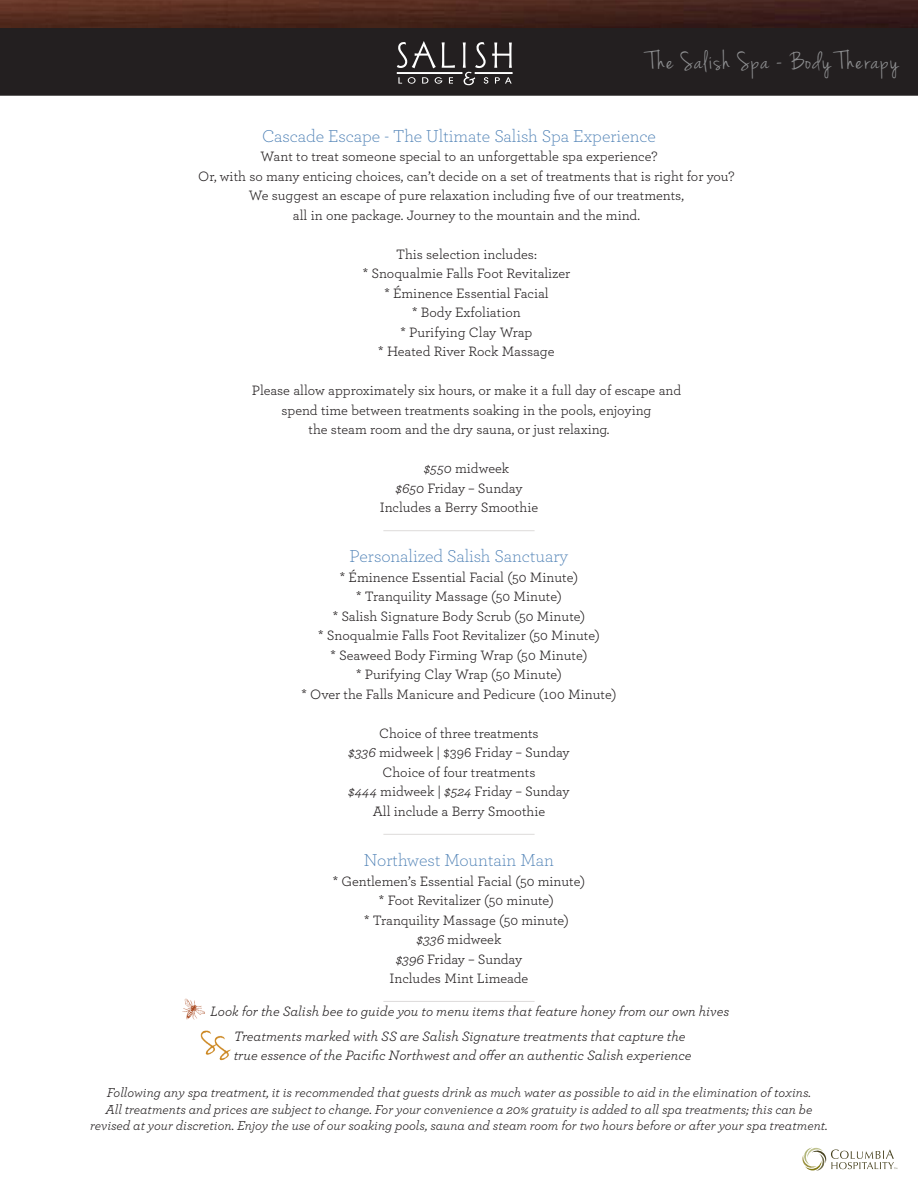
<style>
.page{position:relative;width:918px;height:1188px;background:#fff}
.page>*{position:absolute;margin:0;border:0;box-sizing:border-box;transform-origin:0 0}
.t1{font:27px "Jenna Sue";letter-spacing:.06em;color:#8f9092}
.h2_no_space_centered{font:300 18px "Archer";letter-spacing:-.005em;color:#497db3}
.p_no_space_centered{font:14.25px/19.5px "Archer";color:#231f20;text-align:center}
.p_no_space_centered-2{font:italic 14.25px "Archer";color:#231f20}
.p_space_after_center{font:14.25px "Archer";color:#231f20}
.p_no_space_centered-3{font:italic 13.5px "Archer";color:#231f20}
.s1{font-style:italic}
</style>
<div class="page">
<div style="left:1px;top:2px;width:916px;height:93px;background:#231f20"></div>
<div style="left:0;top:1px;width:918px;height:95px;border:2px solid #231f20"></div>
<img style="left:0;top:0;width:918px;height:27px">
<svg style="left:442px;top:42px;width:13px;height:26px"></svg>
<svg style="left:397px;top:41px;width:39px;height:27px"></svg>
<svg style="left:398px;top:77px;width:4px;height:7px"></svg>
<svg style="left:408px;top:77px;width:8px;height:7px"></svg>
<svg style="left:422px;top:77px;width:6px;height:7px"></svg>
<svg style="left:435px;top:77px;width:7px;height:7px"></svg>
<svg style="left:449px;top:77px;width:4px;height:7px"></svg>
<svg style="left:463px;top:42px;width:49px;height:43px"></svg>
<div style="left:397px;top:72px;width:65px;height:2px;border:1px solid #fff"></div>
<div style="left:475px;top:72px;width:37px;height:2px;border:1px solid #fff"></div>
<hr style="left:383px;top:530px;width:152px;height:1px;background:#dddbda">
<hr style="left:383px;top:834px;width:152px;height:1px;background:#dddbda">
<hr style="left:383px;top:1001px;width:152px;height:1px;background:#dddbda">
<img style="left:182px;top:998px;width:23px;height:21px">
<svg style="left:802px;top:1148px;width:95px;height:23px"></svg>
<img style="left:200px;top:1030px;width:31px;height:31px">
<h1 class="t1" style="left:649px;top:49px;width:251px">The Salish Spa - Body Therapy</h1>
<p class="h2_no_space_centered" style="left:262px;top:124px;width:395px">Cascade Escape - The Ultimate Salish Spa Experience</p>
<p class="p_no_space_centered" style="left:261px;top:146px;width:398px">Want to treat someone special to an unforgettable spa experience?</p>
<p class="p_no_space_centered" style="left:198px;top:166px;width:538px">Or, with so many enticing choices, can’t decide on a set of treatments that is right for you?</p>
<p class="p_no_space_centered" style="left:249px;top:185px;width:437px">We suggest an escape of pure relaxation including five of our treatments,</p>
<p class="p_no_space_centered" style="left:293px;top:205px;width:349px">all in one package. Journey to the mountain and the mind.</p>
<p class="p_no_space_centered" style="left:363px;top:244px;width:209px">This selection includes:<br>* Snoqualmie Falls Foot Revitalizer * Éminence Essential Facial<br>* Body Exfoliation<br>* Purifying Clay Wrap<br>* Heated River Rock Massage</p>
<p class="p_no_space_centered" style="left:252px;top:380px;width:431px">Please allow approximately six hours, or make it a full day of escape and spend time between treatments soaking in the pools, enjoying</p>
<p class="p_no_space_centered" style="left:309px;top:419px;width:302px">the steam room and the dry sauna, or just relaxing.</p>
<p class="p_no_space_centered" style="left:424px;top:458px;width:87px"><span class="s1">$550</span> midweek</p>
<p class="p_no_space_centered" style="left:395px;top:478px;width:129px"><span class="s1">$650</span> Friday – Sunday</p>
<p class="p_space_after_center" style="left:380px;top:498px;width:160px">Includes a Berry Smoothie</p>
<p class="h2_no_space_centered" style="left:350px;top:545px;width:220px">Personalized Salish Sanctuary</p>
<p class="p_no_space_centered" style="left:340px;top:567px;width:240px">* Éminence Essential Facial (50 Minute)</p>
<p class="p_no_space_centered" style="left:356px;top:586px;width:207px">* Tranquility Massage (50 Minute)</p>
<p class="p_no_space_centered" style="left:333px;top:606px;width:254px">* Salish Signature Body Scrub (50 Minute)</p>
<p class="p_no_space_centered" style="left:318px;top:625px;width:283px">* Snoqualmie Falls Foot Revitalizer (50 Minute)</p>
<p class="p_no_space_centered" style="left:331px;top:645px;width:258px">* Seaweed Body Firming Wrap (50 Minute)</p>
<p class="p_no_space_centered" style="left:356px;top:664px;width:207px">* Purifying Clay Wrap (50 Minute)</p>
<p class="p_no_space_centered" style="left:302px;top:684px;width:316px">* Over the Falls Manicure and Pedicure (100 Minute)</p>
<p class="p_no_space_centered" style="left:379px;top:723px;width:161px">Choice of three treatments</p>
<p class="p_no_space_centered" style="left:348px;top:742px;width:223px"><span class="s1">$336</span> midweek | $396 Friday – Sunday</p>
<p class="p_no_space_centered" style="left:383px;top:762px;width:154px">Choice of four treatments</p>
<p class="p_no_space_centered" style="left:348px;top:781px;width:223px"><span class="s1">$444</span> midweek <span class="s1">| $524</span> Friday – Sunday</p>
<p class="p_space_after_center" style="left:373px;top:801px;width:174px">All include a Berry Smoothie</p>
<p class="h2_no_space_centered" style="left:364px;top:848px;width:192px">Northwest Mountain Man</p>
<p class="p_no_space_centered" style="left:333px;top:870px;width:254px">* Gentlemen’s Essential Facial (50 minute)</p>
<p class="p_no_space_centered" style="left:379px;top:890px;width:177px">* Foot Revitalizer (50 minute)</p>
<p class="p_no_space_centered" style="left:364px;top:909px;width:206px">* Tranquility Massage (50 minute)</p>
<p class="p_no_space_centered" style="left:417px;top:929px;width:86px"><span class="s1">$336</span> midweek</p>
<p class="p_no_space_centered" style="left:396px;top:948px;width:128px"><span class="s1">$396</span> Friday – Sunday</p>
<p class="p_space_after_center" style="left:390px;top:968px;width:140px">Includes Mint Limeade</p>
<p class="p_no_space_centered-2" style="left:210px;top:1001px;width:521px">Look for the Salish bee to guide you to menu items that feature honey from our own hives</p>
<p class="p_no_space_centered-2" style="left:234px;top:1026px;width:453px">Treatments marked with SS are Salish Signature treatments that capture the</p>
<p class="p_no_space_centered-2" style="left:234px;top:1045px;width:459px">true essence of the Pacific Northwest and offer an authentic Salish experience</p>
<p class="p_no_space_centered-3" style="left:107px;top:1083px;width:706px">Following any spa treatment, it is recommended that guests drink as much water as possible to aid in the elimination of toxins.</p>
<p class="p_no_space_centered-3" style="left:106px;top:1099px;width:708px">All treatments and prices are subject to change. For your convenience a 20% gratuity is added to all spa treatments; this can be</p>
<p class="p_no_space_centered-3" style="left:90px;top:1116px;width:739px">revised at your discretion. Enjoy the use of our soaking pools, sauna and steam room for two hours before or after your spa treatment.</p>
</div>
